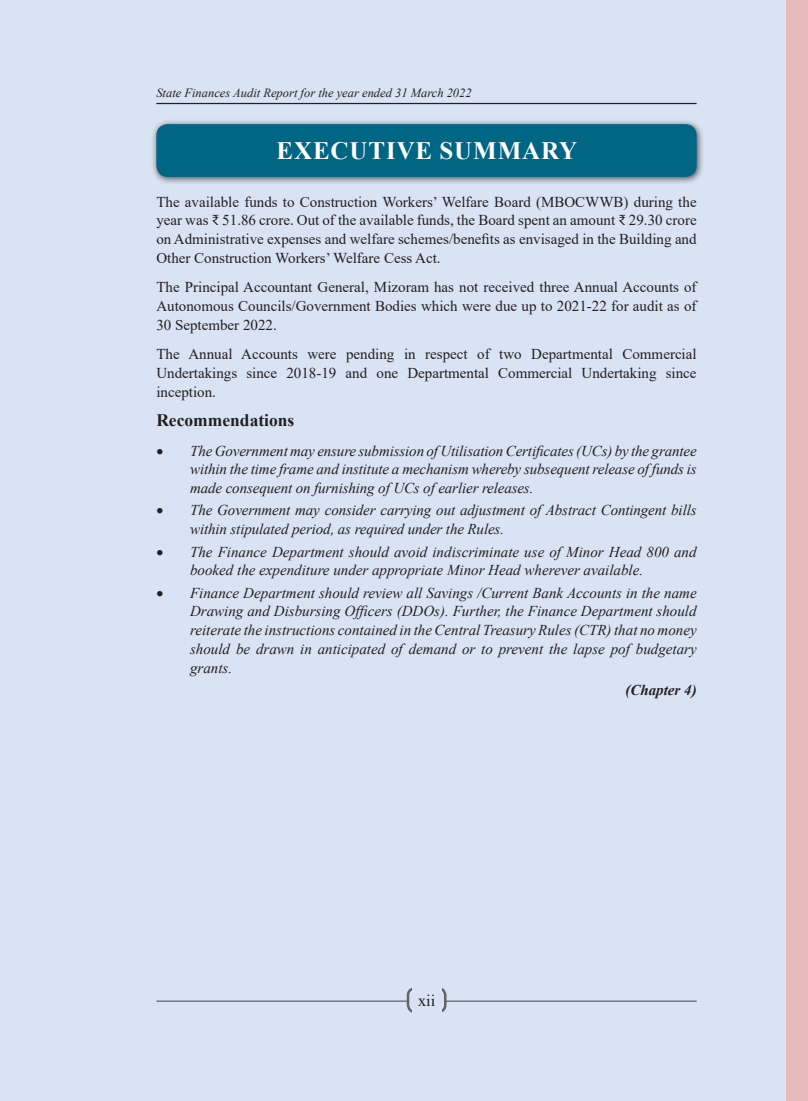
<style>
.page{position:relative;width:808px;height:1101px;background:#fff}
.page>*{position:absolute;margin:0;border:0;box-sizing:border-box;transform-origin:0 0}
.t1{font:700 25px "Times New Roman";color:#fff}
.para_heading_2{font:700 17.5px "Times New Roman";color:#231f20}
.t2{font:16.25px "Times New Roman";color:#231f20}
.Body{font:italic 15px/18.8px "Times New Roman";color:#231f20;text-align:justify}
.Body-2{font:15px/18.8px "Times New Roman";color:#231f20;text-align:justify}
.t3{font:italic 700 15px "Times New Roman";color:#231f20}
.t4{font:italic 12.5px "Times New Roman";color:#231f20}
</style>
<div class="page">
<div style="left:0;top:0;width:786px;height:1100px;background:#d9e3f3"></div>
<div style="left:151px;top:118px;width:559px;height:72px;background:#231f20;opacity:.75"></div>
<div style="left:156px;top:124px;width:540px;height:53px;background:#016584;border-radius:11px"></div>
<hr style="left:156px;top:103px;width:540px;height:1px;background:#231f20">
<hr style="left:156px;top:1000px;width:540px;height:1px;background:#636366">
<div style="left:408px;top:987px;width:37px;height:24px;background:#d9e3f3;border-radius:7px"></div>
<div style="left:407px;top:986px;width:39px;height:26px;border:2px solid #636366;border-radius:7px"></div>
<div style="left:412px;top:982px;width:29px;height:34px;background:#d9e3f3"></div>
<div style="left:786px;top:0;width:22px;height:1100px;background:#e6b9ba"></div>
<p class="t4" style="left:156px;top:84px;width:317px">State Finances Audit Report for the year ended 31 March 2022</p>
<h1 class="t1" style="left:276px;top:133px;width:19px">EXECUTIVE</h1>
<h1 class="t1" style="left:439px;top:133px;width:21px">SUMMARY</h1>
<p class="Body-2" style="left:156px;top:192px;width:542px">The available funds to Construction Workers’ Welfare Board (MBOCWWB) during the year was ₹ 51.86 crore. Out of the available funds, the Board spent an amount ₹ 29.30 crore on Administrative expenses and welfare schemes/benefits as envisaged in the Building and Other Construction Workers’ Welfare Cess Act.</p>
<p class="Body-2" style="left:156px;top:277px;width:541px">The Principal Accountant General, Mizoram has not received three Annual Accounts of Autonomous Councils/Government Bodies which were due up to 2021-22 for audit as of 30 September 2022.</p>
<p class="Body-2" style="left:156px;top:344px;width:542px">The Annual Accounts were pending in respect of two Departmental Commercial Undertakings since 2018-19 and one Departmental Commercial Undertaking since inception.</p>
<p class="para_heading_2" style="left:156px;top:407px;width:140px">RECOMMENDATIONS</p>
<p class="Body" style="left:190px;top:440px;width:508px;text-indent:-34px">• The Government may ensure submission of Utilisation Certificates (UCs) by the grantee within the time frame and institute a mechanism whereby subsequent release of funds is made consequent on furnishing of UCs of earlier releases.</p>
<p class="Body" style="left:190px;top:500px;width:508px;text-indent:-34px">• The Government may consider carrying out adjustment of Abstract Contingent bills within stipulated period, as required under the Rules.</p>
<p class="Body" style="left:190px;top:541px;width:508px;text-indent:-34px">• The Finance Department should avoid indiscriminate use of Minor Head 800 and booked the expenditure under appropriate Minor Head wherever available.</p>
<p class="Body" style="left:190px;top:582px;width:508px;text-indent:-34px">• Finance Department should review all Savings /Current Bank Accounts in the name Drawing and Disbursing Officers (DDOs). Further, the Finance Department should reiterate the instructions contained in the Central Treasury Rules (CTR) that no money should be drawn in anticipated of demand or to prevent the lapse pof budgetary grants.</p>
<p class="t3" style="left:625px;top:679px;width:73px">(Chapter 4)</p>
<p class="t2" style="left:418px;top:988px;width:19px">xii</p>
</div>
